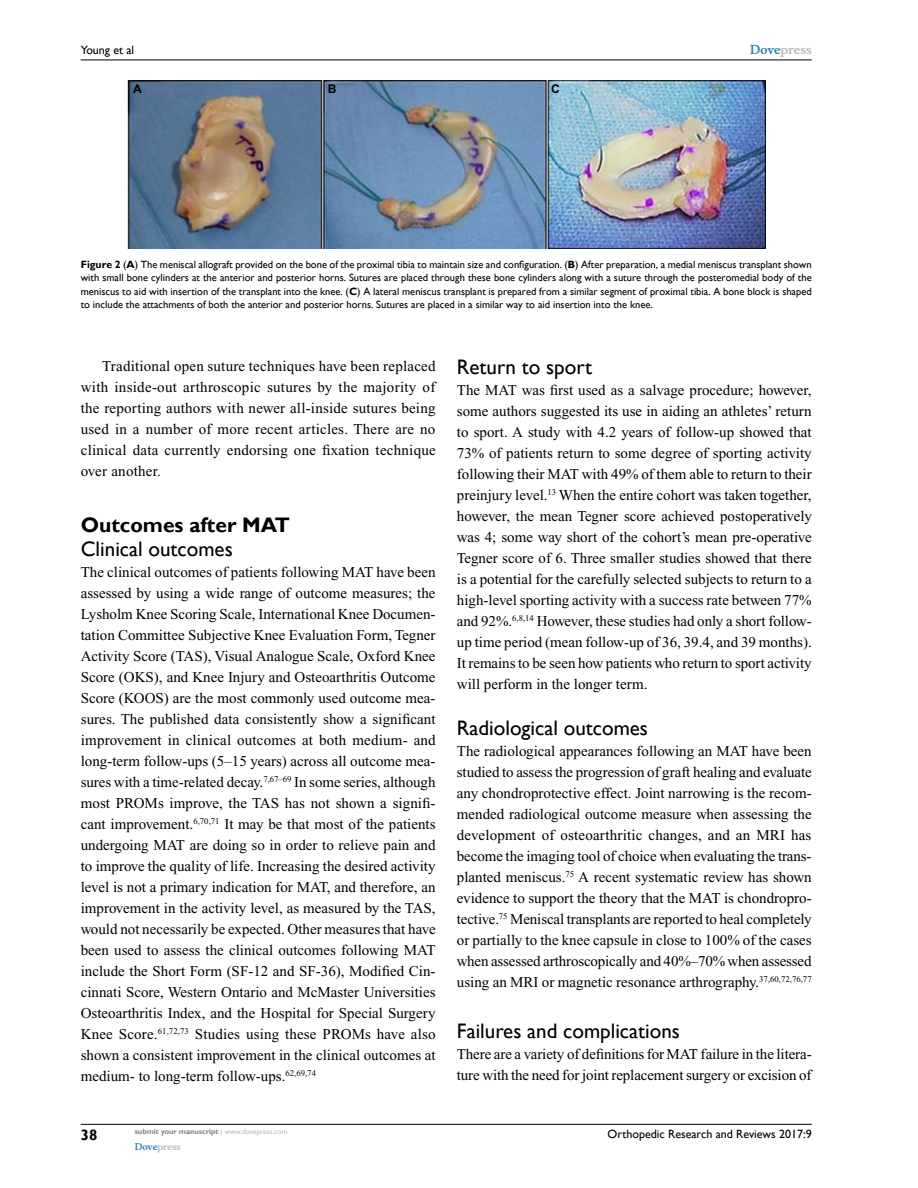
<style>
.page{position:relative;width:918px;height:1188px;background:#fff}
.page>*{position:absolute;margin:0;border:0;box-sizing:border-box;transform-origin:0 0}
.t1{font:21px "Gill Sans";color:#000}
.t2{font:700 21px "Gill Sans";color:#000}
.t3{font:15px/21px "Times New Roman";color:#000;text-align:justify}
.t4{font:700 15px "Gill Sans";color:#000}
.t5{font:12px "Gill Sans";color:#000}
.t6{font:700 12px "Musee";color:#b8babc}
.t7{font:700 12px "Arial";color:#000}
.t8{font:10.5px/13.5px "Gill Sans";color:#000;text-align:justify}
.t9{font:700 9px "Musee";color:#b8babc}
.t10{font:700 7.5px "Gill Sans";color:#808285}
.s1{color:#3785ad}
.s2{font-weight:700}
.s3{font-weight:400;color:#b8babc}
</style>
<div class="page">
<hr style="left:81px;top:1124px;width:731px;height:1px;background:#000">
<hr style="left:81px;top:60px;width:731px;height:1px;background:#000">
<img style="left:127px;top:81px;width:638px;height:167px">
<p class="t5" style="left:81px;top:43px;width:55px">Young et al</p>
<p class="t7" style="left:133px;top:81px;width:10px">A</p>
<p class="t7" style="left:328px;top:81px;width:10px">B</p>
<p class="t7" style="left:551px;top:81px;width:10px">C</p>
<p class="t6" style="left:750px;top:43px;width:63px"><span class="s1">Dove</span>press</p>
<p class="t8" style="left:81px;top:257px;width:733px"><span class="s2">Figure 2</span> (<span class="s2">A</span>) The meniscal allograft provided on the bone of the proximal tibia to maintain size and configuration. (<span class="s2">B</span>) After preparation, a medial meniscus transplant shown with small bone cylinders at the anterior and posterior horns. Sutures are placed through these bone cylinders along with a suture through the posteromedial body of the meniscus to aid with insertion of the transplant into the knee. (<span class="s2">C</span>) A lateral meniscus transplant is prepared from a similar segment of proximal tibia. A bone block is shaped to include the attachments of both the anterior and posterior horns. Sutures are placed in a similar way to aid insertion into the knee.</p>
<p class="t3" style="left:81px;top:356px;width:357px;text-indent:21px">Traditional open suture techniques have been replaced with inside-out arthroscopic sutures by the majority of the reporting authors with newer all-inside sutures being used in a number of more recent articles. There are no clinical data currently endorsing one fixation technique over another.</p>
<h1 class="t2" style="left:81px;top:512px;width:211px">Outcomes after MAT</h1>
<h1 class="t1" style="left:81px;top:536px;width:153px">Clinical outcomes</h1>
<p class="t3" style="left:81px;top:561px;width:357px">The clinical outcomes of patients following MAT have been assessed by using a wide range of outcome measures; the Lysholm Knee Scoring Scale, International Knee Documen&shy;tation Committee Subjective Knee Evaluation Form, Tegner Activity Score (TAS), Visual Analogue Scale, Oxford Knee Score (OKS), and Knee Injury and Osteoarthritis Outcome Score (KOOS) are the most commonly used outcome mea&shy;sures. The published data consistently show a significant improvement in clinical outcomes at both medium- and long-term follow-ups (5–15 years) across all outcome mea&shy;sures with a time-related decay.<sup>7,67–69</sup> In some series, although most PROMs improve, the TAS has not shown a signifi&shy;cant improvement.<sup>6,70,71</sup> It may be that most of the patients undergoing MAT are doing so in order to relieve pain and to improve the quality of life. Increasing the desired activity level is not a primary indication for MAT, and therefore, an improvement in the activity level, as measured by the TAS, would not necessarily be expected. Other measures that have been used to assess the clinical outcomes following MAT include the Short Form (SF-12 and SF-36), Modified Cin&shy;cinnati Score, Western Ontario and McMaster Universities Osteoarthritis Index, and the Hospital for Special Surgery Knee Score.<sup>61,72,73</sup> Studies using these PROMs have also shown a consistent improvement in the clinical outcomes at medium- to long-term follow-ups.<sup>62,69,74</sup></p>
<h1 class="t1" style="left:457px;top:354px;width:137px">Return to sport</h1>
<p class="t3" style="left:457px;top:379px;width:357px">The MAT was first used as a salvage procedure; however, some authors suggested its use in aiding an athletes’ return to sport. A study with 4.2 years of follow-up showed that 73% of patients return to some degree of sporting activity following their MAT with 49% of them able to return to their preinjury level.<sup>13</sup> When the entire cohort was taken together, however, the mean Tegner score achieved postoperatively was 4; some way short of the cohort’s mean pre-operative Tegner score of 6. Three smaller studies showed that there is a potential for the carefully selected subjects to return to a high-level sporting activity with a success rate between 77% and 92%.<sup>6,8,14</sup> However, these studies had only a short follow&shy;up time period (mean follow-up of 36, 39.4, and 39 months).<br>It remains to be seen how patients who return to sport activity will perform in the longer term.</p>
<h1 class="t1" style="left:457px;top:716px;width:193px">Radiological outcomes</h1>
<p class="t3" style="left:457px;top:741px;width:356px">The radiological appearances following an MAT have been studied to assess the progression of graft healing and evaluate any chondroprotective effect. Joint narrowing is the recom&shy;mended radiological outcome measure when assessing the development of osteoarthritic changes, and an MRI has become the imaging tool of choice when evaluating the trans&shy;planted meniscus.<sup>75</sup> A recent systematic review has shown evidence to support the theory that the MAT is chondropro&shy;tective.<sup>75</sup> Meniscal transplants are reported to heal completely or partially to the knee capsule in close to 100% of the cases when assessed arthroscopically and 40%–70% when assessed using an MRI or magnetic resonance arthrography.<sup>37,60,72,76,77</sup></p>
<h1 class="t1" style="left:457px;top:1019px;width:225px">Failures and complications</h1>
<p class="t3" style="left:457px;top:1044px;width:356px">There are a variety of definitions for MAT failure in the litera&shy;ture with the need for joint replacement surgery or excision of</p>
<p class="t4" style="left:81px;top:1126px;width:18px">38</p>
<p class="t10" style="left:135px;top:1127px;width:154px">submit your manuscript <span class="s3">| www.dovepress.com</span></p>
<p class="t9" style="left:135px;top:1141px;width:48px"><span class="s1">Dove</span>press</p>
<p class="t5" style="left:608px;top:1127px;width:206px">Orthopedic Research and Reviews 2017:9</p>
</div>
